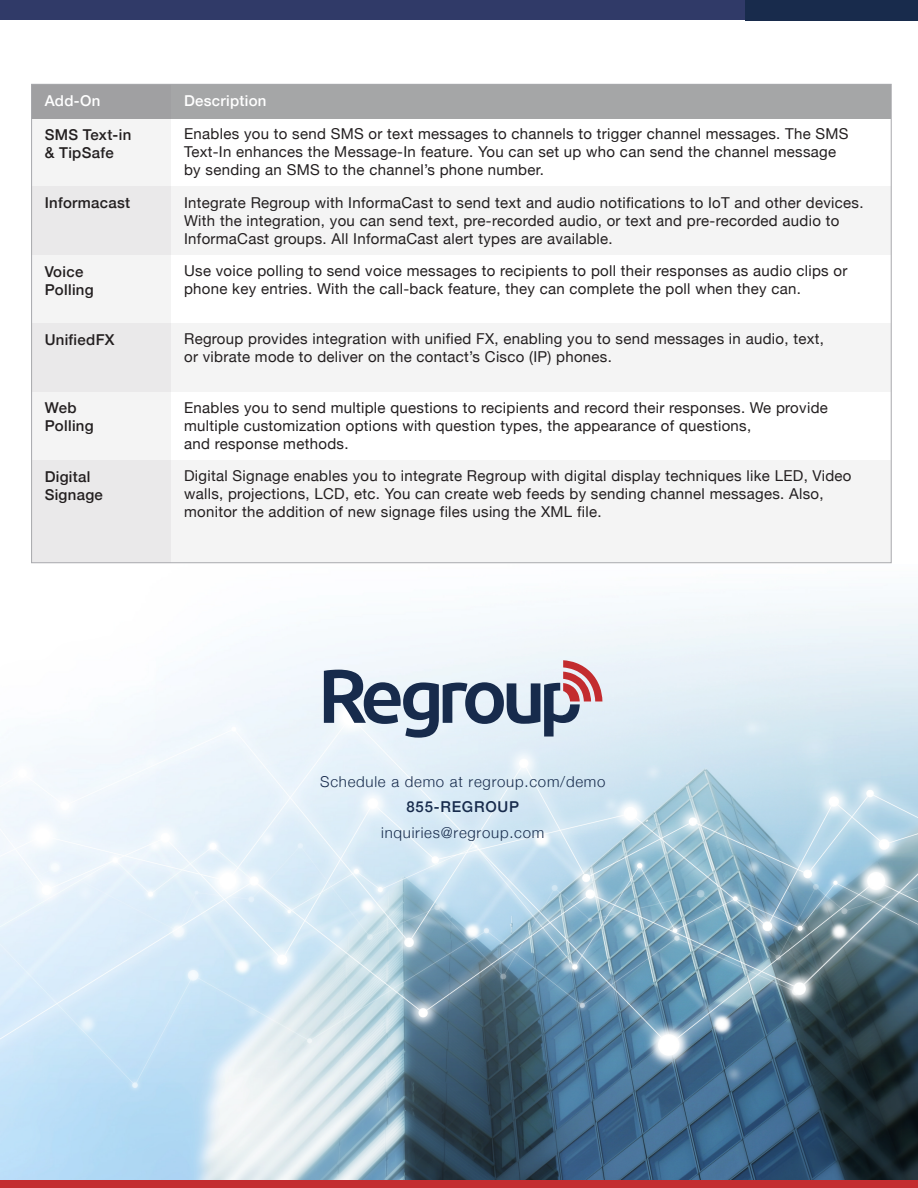
<style>
.page{position:relative;width:918px;height:1188px;background:#fff}
.page>*{position:absolute;margin:0;border:0;box-sizing:border-box;transform-origin:0 0}
.t1{font:15px/18px "Helvetica Neue";letter-spacing:.02em;color:#231f20}
.t2{font:500 15px/18px "Helvetica Neue";letter-spacing:.02em;color:#231f20}
.t3{font:300 15px "Helvetica Neue";letter-spacing:.05em;color:#172b4c}
.t4{font:500 15px "Helvetica Neue";letter-spacing:.02em;color:#fff}
.t5{font:500 15px "Helvetica Neue";letter-spacing:.05em;color:#172b4c}
</style>
<div class="page">
<div style="left:0;top:0;width:918px;height:20px;background:#303a68"></div>
<div style="left:745px;top:0;width:173px;height:20px;background:#182b4c"></div>
<div style="left:32px;top:84px;width:139px;height:479px;background:#f4f4f4"></div>
<div style="left:32px;top:84px;width:859px;height:34px;background:#a5a6a7"></div>
<div style="left:32px;top:187px;width:859px;height:68px;background:#f4f4f4"></div>
<div style="left:32px;top:323px;width:859px;height:69px;background:#f4f4f4"></div>
<div style="left:32px;top:460px;width:859px;height:103px;background:#f4f4f4"></div>
<img style="left:0;top:599px;width:918px;height:581px">
<svg style="left:324px;top:660px;width:278px;height:78px;background:#a9afbd"></svg>
<div style="left:0;top:1180px;width:918px;height:8px;background:#c32c2f"></div>
<p class="t4" style="left:45px;top:88px;width:57px">Add-On</p>
<p class="t4" style="left:184px;top:88px;width:84px">Description</p>
<p class="t1" style="left:184px;top:126px;width:666px">Enables you to send SMS or text messages to channels to trigger channel messages. The SMS<br>Text-In enhances the Message-In feature. You can set up who can send the channel message by sending an SMS to the channel’s phone number.</p>
<p class="t2" style="left:45px;top:193px;width:87px">Informacast</p>
<p class="t1" style="left:184px;top:194px;width:681px">Integrate Regroup with InformaCast to send text and audio notifications to IoT and other devices.<br>With the integration, you can send text, pre-recorded audio, or text and pre-recorded audio to<br>InformaCast groups. All InformaCast alert types are available.</p>
<p class="t2" style="left:45px;top:261px;width:51px">Voice<br>Polling</p>
<p class="t1" style="left:184px;top:263px;width:665px">Use voice polling to send voice messages to recipients to poll their responses as audio clips or phone key entries. With the call-back feature, they can complete the poll when they can.</p>
<p class="t2" style="left:45px;top:329px;width:71px">UnifiedFX</p>
<p class="t1" style="left:184px;top:331px;width:641px">Regroup provides integration with unified FX, enabling you to send messages in audio, text, or vibrate mode to deliver on the contact’s Cisco (IP) phones.</p>
<p class="t2" style="left:45px;top:398px;width:51px">Web<br>Polling</p>
<p class="t1" style="left:184px;top:399px;width:645px">Enables you to send multiple questions to recipients and record their responses. We provide multiple customization options with question types, the appearance of questions,<br>and response methods.</p>
<p class="t2" style="left:45px;top:466px;width:60px">Digital<br>Signage</p>
<p class="t1" style="left:184px;top:468px;width:669px">Digital Signage enables you to integrate Regroup with digital display techniques like LED, Video walls, projections, LCD, etc. You can create web feeds by sending channel messages. Also, monitor the addition of new signage files using the XML file.</p>
<p class="t2" style="left:45px;top:124px;width:88px">SMS Text-in &amp; TipSafe</p>
<p class="t3" style="left:320px;top:769px;width:287px">Schedule a demo at regroup.com/demo</p>
<p class="t5" style="left:407px;top:795px;width:114px">855-REGROUP</p>
<p class="t3" style="left:381px;top:820px;width:165px">inquiries@regroup.com</p>
</div>
